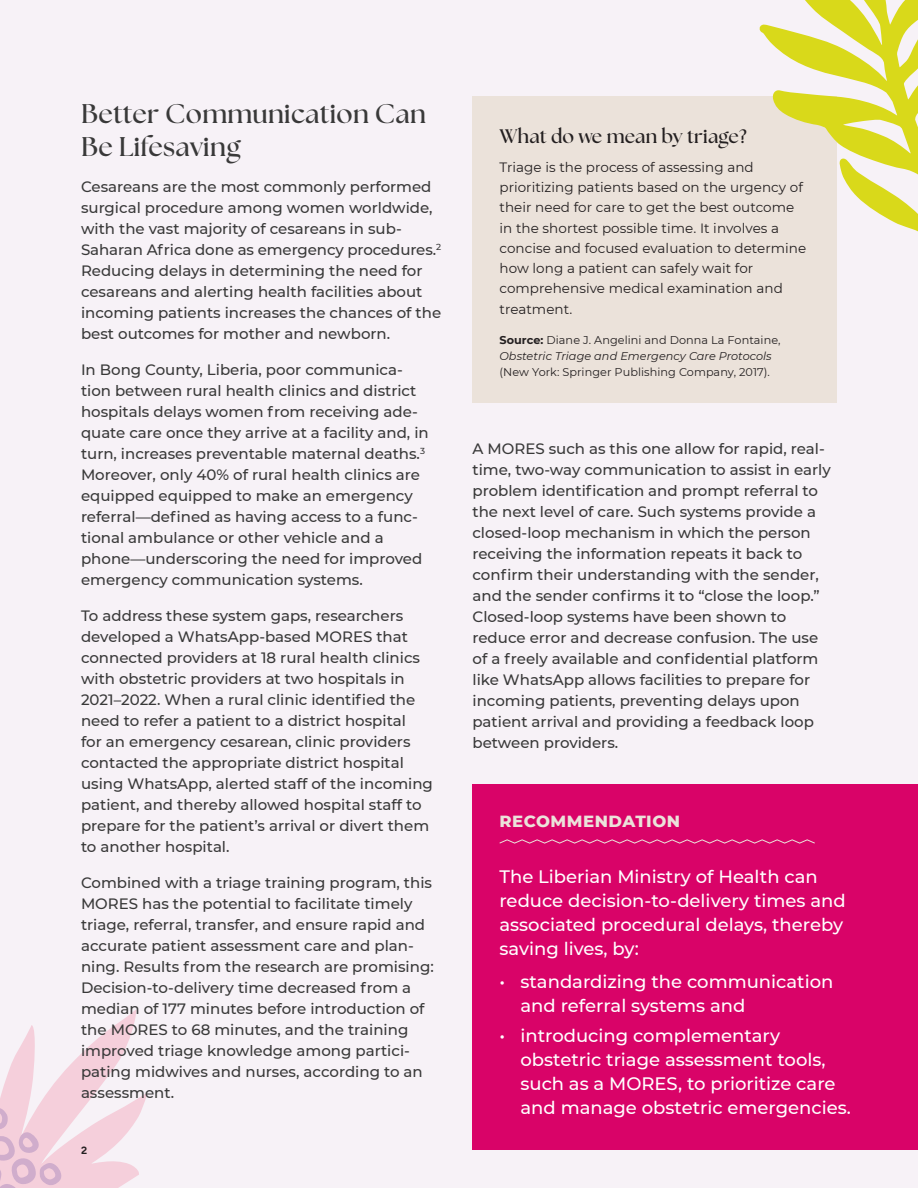
<style>
.page{position:relative;width:918px;height:1188px;background:#f7f2f7}
.page>*{position:absolute;margin:0;border:0;box-sizing:border-box;transform-origin:0 0}
.t1{font:700 27px/33px "The Seasons";letter-spacing:.01em;color:#393939}
.Box_Title{font:700 19.5px "The Seasons";letter-spacing:.01em;color:#231f20}
.Recommendation{font:500 18px/24px "Montserrat";color:#fff}
.Recommendation_Title{font:800 16.5px "Montserrat";letter-spacing:.03em;color:#ebe2da}
.Body{font:500 15px/21px "Montserrat";color:#393939}
.Box_Body{font:13.5px/20.2px "Montserrat";letter-spacing:.005em;color:#231f20}
.Box_Source{font:11.25px/15.8px "Montserrat";letter-spacing:.005em;color:#231f20}
.t2{font:300 10.5px "Figtree";color:#231f20}
.s1{font-weight:700}
.s2{font-style:italic}
</style>
<div class="page">
<svg style="left:0;top:1010px;width:147px;height:178px"></svg>
<div style="left:472px;top:784px;width:446px;height:366px;background:#d90368"></div>
<svg style="left:499px;top:839px;width:316px;height:5px"></svg>
<div style="left:472px;top:96px;width:365px;height:307px;background:#ebe2da"></div>
<svg style="left:759px;top:0;width:159px;height:232px"></svg>
<h1 class="t1" style="left:81px;top:97px;width:346px">Better Communication Can<br>Be Lifesaving</h1>
<p class="Body" style="left:81px;top:176px;width:362px">Cesareans are the most commonly performed surgical procedure among women worldwide, with the vast majority of cesareans in sub-Saharan Africa done as emergency procedures.<sup>2<br></sup>Reducing delays in determining the need for cesareans and alerting health facilities about incoming patients increases the chances of the best outcomes for mother and newborn.</p>
<p class="Body" style="left:81px;top:359px;width:349px">In Bong County, Liberia, poor communica&shy;tion between rural health clinics and district hospitals delays women from receiving ade&shy;quate care once they arrive at a facility and, in turn, increases preventable maternal deaths.<sup>3<br></sup>Moreover, only 40% of rural health clinics are equipped equipped to make an emergency referral—defined as having access to a func&shy;tional ambulance or other vehicle and a phone—underscoring the need for improved emergency communication systems.</p>
<p class="Body" style="left:81px;top:605px;width:354px">To address these system gaps, researchers developed a WhatsApp-based MORES that connected providers at 18 rural health clinics with obstetric providers at two hospitals in 2021–2022. When a rural clinic identified the need to refer a patient to a district hospital<br>for an emergency cesarean, clinic providers contacted the appropriate district hospital using WhatsApp, alerted staff of the incoming patient, and thereby allowed hospital staff to prepare for the patient’s arrival or divert them to another hospital.</p>
<p class="Body" style="left:81px;top:872px;width:354px">Combined with a triage training program, this MORES has the potential to facilitate timely triage, referral, transfer, and ensure rapid and accurate patient assessment care and plan&shy;ning. Results from the research are promising:<br>Decision-to-delivery time decreased from a median of 177 minutes before introduction of the MORES to 68 minutes, and the training improved triage knowledge among partici&shy;pating midwives and nurses, according to an assessment.</p>
<p class="t2" style="left:81px;top:1144px;width:8px">2</p>
<p class="Box_Title" style="left:500px;top:123px;width:249px">What do we mean by triage?</p>
<p class="Box_Body" style="left:500px;top:156px;width:308px">Triage is the process of assessing and prioritizing patients based on the urgency of their need for care to get the best outcome in the shortest possible time. It involves a concise and focused evaluation to determine how long a patient can safely wait for comprehensive medical examination and treatment.</p>
<p class="Box_Source" style="left:500px;top:332px;width:283px"><span class="s1">Source:</span> Diane J. Angelini and Donna La Fontaine,<br><span class="s2">Obstetric Triage and Emergency Care Protocols </span>(New York: Springer Publishing Company, 2017).</p>
<p class="Body" style="left:472px;top:438px;width:360px">A MORES such as this one allow for rapid, real&shy;time, two-way communication to assist in early problem identification and prompt referral to the next level of care. Such systems provide a closed-loop mechanism in which the person receiving the information repeats it back to confirm their understanding with the sender, and the sender confirms it to “close the loop.” Closed-loop systems have been shown to reduce error and decrease confusion. The use of a freely available and confidential platform like WhatsApp allows facilities to prepare for incoming patients, preventing delays upon patient arrival and providing a feedback loop between providers.</p>
<p class="Recommendation_Title" style="left:500px;top:809px;width:182px">RECOMMENDATION</p>
<p class="Recommendation" style="left:500px;top:863px;width:348px">The Liberian Ministry of Health can reduce decision-to-delivery times and associated procedural delays, thereby saving lives, by:</p>
<p class="Recommendation" style="left:520px;top:968px;width:314px;text-indent:-21px">• standardizing the communication and referral systems and</p>
<p class="Recommendation" style="left:520px;top:1022px;width:332px;text-indent:-21px">• introducing complementary obstetric triage assessment tools, such as a MORES, to prioritize care and manage obstetric emergencies.</p>
</div>
